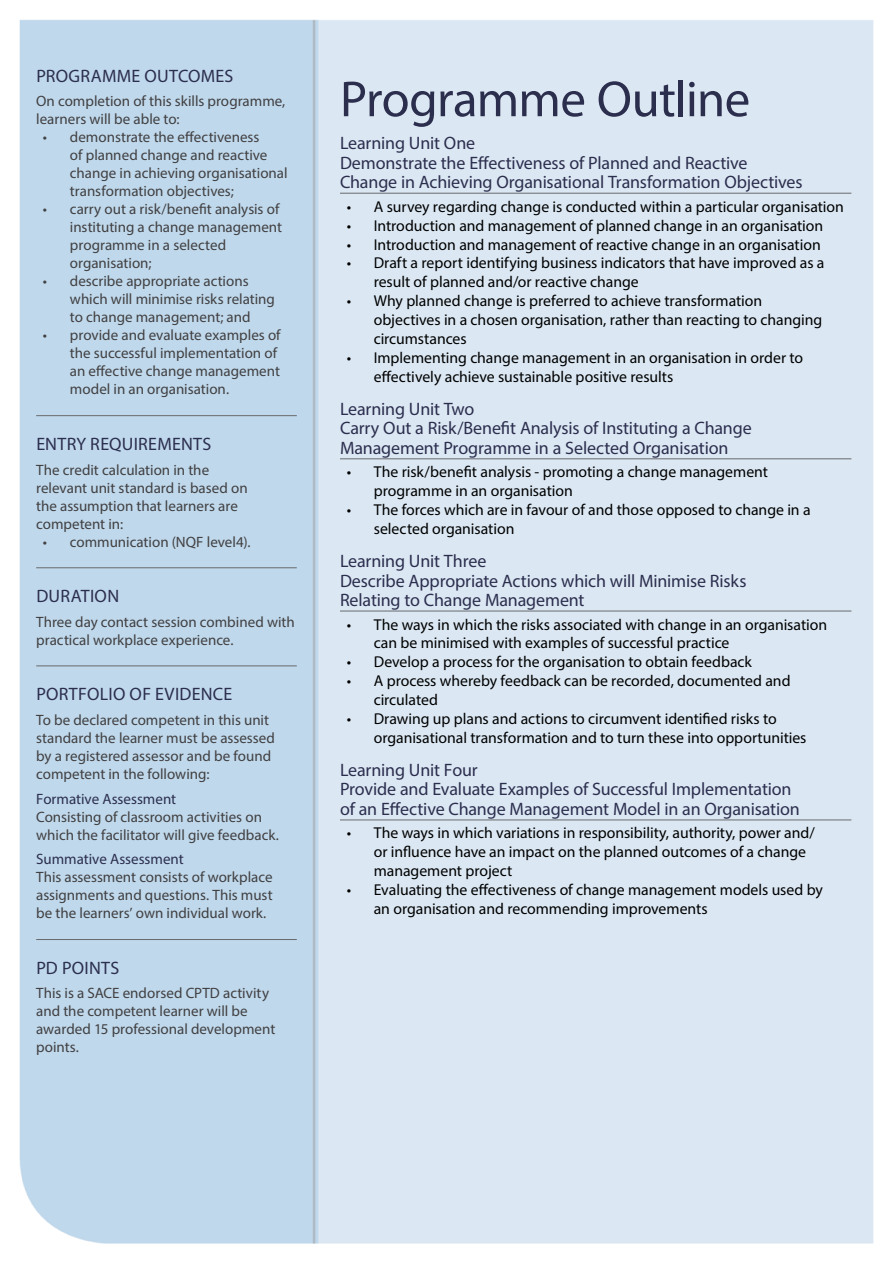
<style>
.page{position:relative;width:893px;height:1263px;background:#fff}
.page>*{position:absolute;margin:0;border:0;box-sizing:border-box;transform-origin:0 0}
.t1{font:51px "Myriad Pro";letter-spacing:-.015em;color:#2c2e4e}
.t2{font:18px/19.5px "Myriad Pro";letter-spacing:-.01em;color:#2c2e4e}
.t3{font:18px "Myriad Pro";letter-spacing:.015em;color:#2c2e4e}
.t4{font:15.75px/18.9px "Myriad Pro";letter-spacing:-.005em;color:#000}
.t5{font:15px/18px "Myriad Pro";color:#414042}
.t6{font:15px "Myriad Pro";color:#2c2e4e}
</style>
<div class="page">
<img style="left:19px;top:19px;width:855px;height:1225px">
<hr style="left:340px;top:193px;width:511px;height:1px;background:#696a6d">
<hr style="left:340px;top:458px;width:511px;height:1px;background:#696a6d">
<hr style="left:340px;top:611px;width:511px;height:1px;background:#696a6d">
<hr style="left:340px;top:819px;width:511px;height:1px;background:#696a6d">
<hr style="left:36px;top:415px;width:261px;height:1px;background:#696a6d">
<hr style="left:36px;top:567px;width:261px;height:1px;background:#696a6d">
<hr style="left:36px;top:665px;width:261px;height:1px;background:#696a6d">
<hr style="left:36px;top:939px;width:261px;height:1px;background:#696a6d">
<p class="t2" style="left:36px;top:66px;width:23px">Programme</p>
<p class="t2" style="left:145px;top:66px;width:25px">Outcomes</p>
<p class="t5" style="left:36px;top:92px;width:251px">On completion of this skills programme, learners will be able to:</p>
<p class="t5" style="left:70px;top:128px;width:219px;text-indent:-27px">• demonstrate the effectiveness<br>of planned change and reactive change in achieving organisational transformation objectives;</p>
<p class="t5" style="left:70px;top:200px;width:214px;text-indent:-27px">• carry out a risk/benefit analysis of instituting a change management programme in a selected organisation;</p>
<p class="t5" style="left:70px;top:272px;width:207px;text-indent:-27px">• describe appropriate actions which will minimise risks relating to change management; and</p>
<p class="t5" style="left:70px;top:326px;width:212px;text-indent:-27px">• provide and evaluate examples of the successful implementation of an effective change management model in an organisation.</p>
<p class="t2" style="left:36px;top:434px;width:11px">entr</p>
<p class="t2" style="left:76px;top:434px;width:25px">y requirements</p>
<p class="t5" style="left:36px;top:460px;width:213px">The credit calculation in the relevant unit standard is based on the assumption that learners are competent in:</p>
<p class="t5" style="left:43px;top:532px;width:209px">• communication (NQF level4).</p>
<p class="t2" style="left:36px;top:586px;width:23px">Duration</p>
<p class="t5" style="left:36px;top:612px;width:260px">Three day contact session combined with practical workplace experience.</p>
<p class="t2" style="left:36px;top:684px;width:21px">Portfolio</p>
<p class="t2" style="left:130px;top:684px;width:56px">of Evidence</p>
<p class="t5" style="left:36px;top:710px;width:240px">To be declared competent in this unit standard the learner must be assessed by a registered assessor and be found competent in the following:</p>
<p class="t6" style="left:36px;top:789px;width:141px">Formative Assessment</p>
<p class="t5" style="left:36px;top:807px;width:244px">Consisting of classroom activities on which the facilitator will give feedback.</p>
<p class="t6" style="left:36px;top:850px;width:149px">Summative Assessment</p>
<p class="t5" style="left:36px;top:868px;width:238px;text-align:justify">This assessment consists of workplace assignments and questions. This must be the learners’ own individual work.</p>
<p class="t3" style="left:36px;top:956px;width:85px">PD POINTS</p>
<p class="t5" style="left:36px;top:984px;width:241px">This is a SACE endorsed CPTD activity and the competent learner will be awarded 15 professional development points.</p>
<h1 class="t1" style="left:340px;top:68px;width:412px">Programme Outline</h1>
<p class="t2" style="left:340px;top:133px;width:464px">Learning Unit One<br>Demonstrate the Effectiveness of Planned and Reactive<br>Change in Achieving Organisational Transformation Objectives</p>
<p class="t4" style="left:347px;top:197px;width:499px">• A survey regarding change is conducted within a particular organisation</p>
<p class="t4" style="left:347px;top:216px;width:478px">• Introduction and management of planned change in an organisation</p>
<p class="t4" style="left:347px;top:235px;width:475px">• Introduction and management of reactive change in an organisation</p>
<p class="t4" style="left:374px;top:253px;width:452px;text-indent:-27px">• Draft a report identifying business indicators that have improved as a result of planned and/or reactive change</p>
<p class="t4" style="left:374px;top:291px;width:450px;text-indent:-27px">• Why planned change is preferred to achieve transformation objectives in a chosen organisation, rather than reacting to changing circumstances</p>
<p class="t4" style="left:374px;top:348px;width:431px;text-indent:-27px">• Implementing change management in an organisation in order to effectively achieve sustainable positive results</p>
<p class="t2" style="left:340px;top:399px;width:413px">Learning Unit Two<br>Carry Out a Risk/Benefit Analysis of Instituting a Change<br>Management Programme in a Selected Organisation</p>
<p class="t4" style="left:374px;top:462px;width:396px;text-indent:-27px">• The risk/benefit analysis - promoting a change management programme in an organisation</p>
<p class="t4" style="left:374px;top:500px;width:438px;text-indent:-27px">• The forces which are in favour of and those opposed to change in a selected organisation</p>
<p class="t2" style="left:340px;top:551px;width:408px">Learning Unit Three<br>Describe Appropriate Actions which will Minimise Risks<br>Relating to Change Management</p>
<p class="t4" style="left:374px;top:615px;width:455px;text-indent:-27px">• The ways in which the risks associated with change in an organisation can be minimised with examples of successful practice</p>
<p class="t4" style="left:347px;top:652px;width:407px">• Develop a process for the organisation to obtain feedback</p>
<p class="t4" style="left:374px;top:671px;width:418px;text-indent:-27px">• A process whereby feedback can be recorded, documented and circulated</p>
<p class="t4" style="left:374px;top:709px;width:434px;text-indent:-27px">• Drawing up plans and actions to circumvent identified risks to organisational transformation and to turn these into opportunities</p>
<p class="t2" style="left:340px;top:760px;width:461px">Learning Unit Four<br>Provide and Evaluate Examples of Successful Implementation of an Effective Change Management Model in an Organisation</p>
<p class="t4" style="left:374px;top:823px;width:443px;text-indent:-27px">• The ways in which variations in responsibility, authority, power and/ or influence have an impact on the planned outcomes of a change management project</p>
<p class="t4" style="left:374px;top:880px;width:451px;text-indent:-27px">• Evaluating the effectiveness of change management models used by an organisation and recommending improvements</p>
</div>
